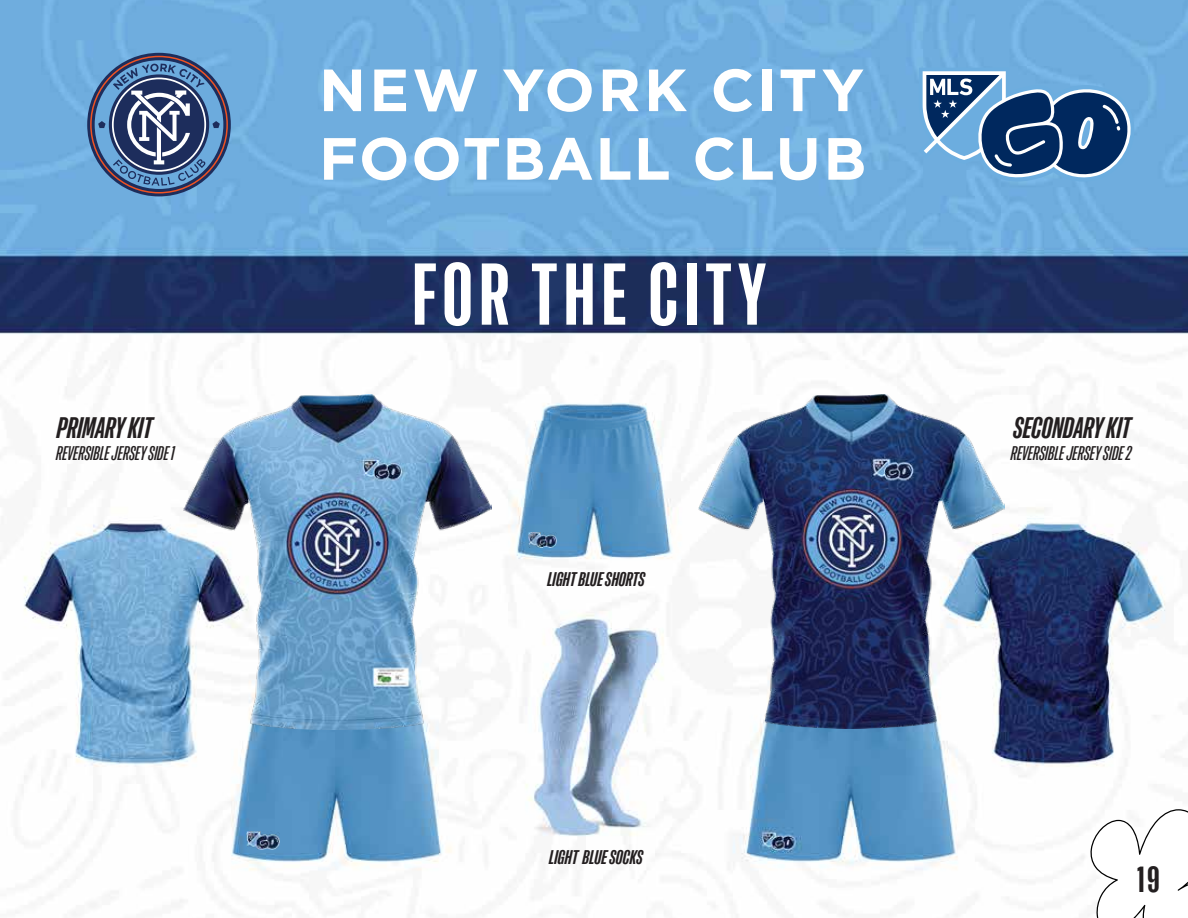
<style>
.page{position:relative;width:1188px;height:918px;background:#fff}
.page>*{position:absolute;margin:0;border:0;box-sizing:border-box;transform-origin:0 0}
.t1{font:500 condensed 79.5px "MLS Tifo Headline";letter-spacing:.075em;color:#fff}
.t2{font:500 condensed 33px "MLS Tifo Headline";color:#231f20}
.t3{font:italic 500 condensed 27px "MLS Tifo Headline";color:#231f20}
.t4{font:italic condensed 18px "MLS Tifo Headline";color:#231f20}
.t5{font:italic 500 condensed 18px "MLS Tifo Headline";color:#231f20}
</style>
<div class="page">
<img style="left:0;top:0;width:1188px;height:916px">
<img style="left:518px;top:404px;width:152px;height:153px">
<img style="left:246px;top:831px;width:34px;height:18px">
<img style="left:528px;top:533px;width:28px;height:15px">
<img style="left:699px;top:394px;width:305px;height:334px">
<img style="left:184px;top:394px;width:307px;height:335px">
<svg style="left:918px;top:68px;width:222px;height:114px"></svg>
<svg style="left:90px;top:56px;width:138px;height:138px"></svg>
<svg style="left:324px;top:70px;width:37px;height:41px"></svg>
<svg style="left:374px;top:70px;width:32px;height:41px"></svg>
<svg style="left:414px;top:69px;width:63px;height:42px"></svg>
<svg style="left:503px;top:69px;width:89px;height:43px"></svg>
<svg style="left:603px;top:70px;width:36px;height:41px"></svg>
<svg style="left:649px;top:70px;width:38px;height:41px"></svg>
<svg style="left:714px;top:69px;width:38px;height:43px"></svg>
<div style="left:762px;top:70px;width:9px;height:41px;background:#fff"></div>
<svg style="left:781px;top:70px;width:34px;height:41px"></svg>
<svg style="left:822px;top:70px;width:41px;height:41px"></svg>
<svg style="left:324px;top:138px;width:32px;height:42px"></svg>
<svg style="left:362px;top:137px;width:44px;height:43px"></svg>
<svg style="left:414px;top:137px;width:45px;height:43px"></svg>
<svg style="left:465px;top:138px;width:34px;height:42px"></svg>
<svg style="left:508px;top:138px;width:84px;height:42px"></svg>
<svg style="left:601px;top:138px;width:29px;height:42px"></svg>
<svg style="left:639px;top:138px;width:30px;height:42px"></svg>
<svg style="left:696px;top:137px;width:38px;height:43px"></svg>
<svg style="left:743px;top:138px;width:30px;height:42px"></svg>
<svg style="left:780px;top:138px;width:36px;height:42px"></svg>
<svg style="left:828px;top:138px;width:36px;height:42px"></svg>
<svg style="left:1090px;top:809px;width:98px;height:109px"></svg>
<h1 class="t1" style="left:412px;top:243px;width:356px">FOR THE CITY</h1>
<h3 class="t3" style="left:57px;top:411px;width:97px">PRIMARY KIT</h3>
<h3 class="t3" style="left:1014px;top:411px;width:119px">SECONDARY KIT</h3>
<p class="t4" style="left:56px;top:442px;width:120px">REVERSIBLE JERSEY SIDE 1</p>
<p class="t4" style="left:1011px;top:442px;width:122px">REVERSIBLE JERSEY SIDE 2</p>
<p class="t5" style="left:547px;top:568px;width:99px">LIGHT BLUE SHORTS</p>
<p class="t5" style="left:549px;top:845px;width:95px">LIGHT BLUE SOCKS</p>
<h2 class="t2" style="left:1138px;top:858px;width:24px">19</h2>
</div>
